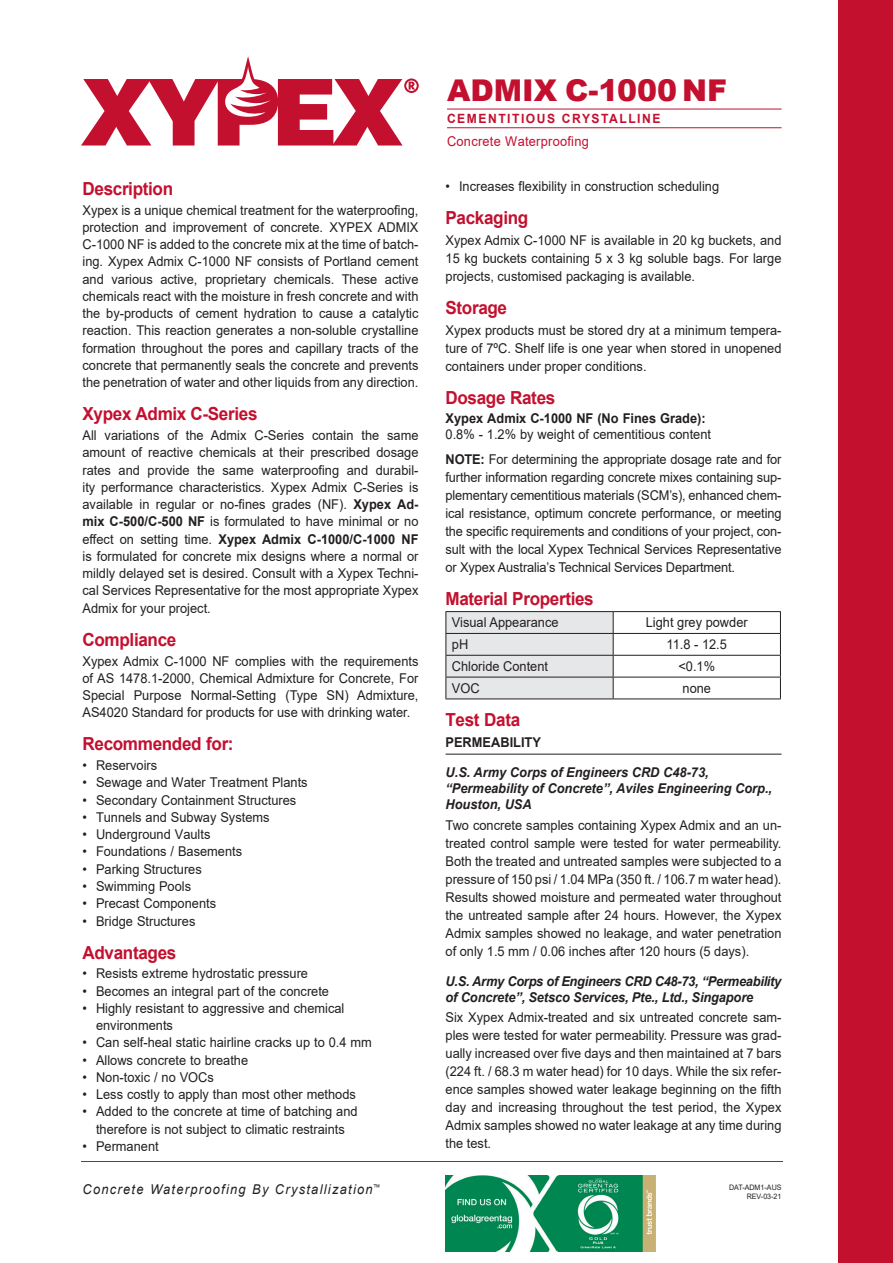
<style>
.page{position:relative;width:893px;height:1263px;background:#fff}
.page>*{position:absolute;margin:0;border:0;box-sizing:border-box;transform-origin:0 0}
.t1{font:900 30px "Arial";color:#c3102f}
._1_header{font:700 18px "Arial";letter-spacing:-.02em;color:#c3102f;scale:.95 1}
._3_body_text{font:13.5px/18px "Arial";color:#231f20;text-align:justify;scale:.95 1}
._5_bullet_text{font:13.5px/17.2px "Arial";color:#231f20;scale:.95 1}
._4_bold_italics{font:italic 700 13.5px/16.2px "Arial";color:#231f20;scale:.95 1}
._2_subhead_bold{font:13.5px "Arial";color:#231f20;scale:.95 1}
.t2{font:italic 13.5px "Arial";letter-spacing:.1em;color:#231f20;scale:.95 1}
.t3{font:13.5px "Arial";letter-spacing:.02em;color:#c3102f;scale:.95 1}
._2_subhead_bold-2{font:700 13.5px "Arial";color:#231f20;scale:.95 1}
.t4{font:700 12.75px "Arial";letter-spacing:.125em;color:#c3102f;scale:.95 1}
.t5{font:7.5px "Arial";color:#231f20;scale:.95 1}
.s1{font-weight:700}
</style>
<div class="page">
<div style="left:839px;top:0;width:54px;height:1263px;background:#c3102f"></div>
<hr style="left:446px;top:754px;width:336px;height:1px;background:#231f20">
<hr style="left:446px;top:611px;width:167px;height:1px;background:#231f20">
<hr style="left:613px;top:611px;width:168px;height:1px;background:#231f20">
<hr style="left:613px;top:633px;width:168px;height:1px;background:#231f20">
<hr style="left:613px;top:655px;width:168px;height:1px;background:#231f20">
<hr style="left:613px;top:677px;width:168px;height:1px;background:#231f20">
<svg style="left:446px;top:612px;width:168px;height:86px;background:#dddee0"></svg>
<svg style="left:780px;top:612px;width:1px;height:86px"></svg>
<hr style="left:446px;top:698px;width:167px;height:1px;background:#231f20">
<hr style="left:613px;top:698px;width:168px;height:1px;background:#231f20">
<hr style="left:447px;top:109px;width:335px;height:1px;background:#c3102f">
<hr style="left:447px;top:127px;width:335px;height:1px;background:#c3102f">
<hr style="left:81px;top:1161px;width:702px;height:1px;background:#c3102f">
<svg style="left:81px;top:56px;width:338px;height:90px"></svg>
<img style="left:446px;top:1176px;width:209px;height:76px">
<p class="_1_header" style="left:82px;top:176px;width:97px">Description</p>
<p class="_3_body_text" style="left:82px;top:201px;width:355px;line-height:17.2px">Xypex is a unique chemical treatment for the waterproofing, protection and improvement of concrete. XYPEX ADMIX C-1000 NF is added to the concrete mix at the time of batch&shy;ing. Xypex Admix C-1000 NF consists of Portland cement and various active, proprietary chemicals. These active chemicals react with the moisture in fresh concrete and with the by-products of cement hydration to cause a catalytic reaction. This reaction generates a non-soluble crystalline formation throughout the pores and capillary tracts of the concrete that permanently seals the concrete and prevents the penetration of water and other liquids from any direction.</p>
<p class="_1_header" style="left:82px;top:401px;width:186px">Xypex Admix C-Series</p>
<p class="_3_body_text" style="left:82px;top:427px;width:355px;line-height:17.2px">All variations of the Admix C-Series contain the same amount of reactive chemicals at their prescribed dosage rates and provide the same waterproofing and durabil&shy;ity performance characteristics. Xypex Admix C-Series is available in regular or no-fines grades (NF). <span class="s1">Xypex Ad&shy;mix C-500/C-500 NF</span> is formulated to have minimal or no effect on setting time. <span class="s1">Xypex Admix C-1000/C-1000 NF </span>is formulated for concrete mix designs where a normal or mildly delayed set is desired. Consult with a Xypex Techni&shy;cal Services Representative for the most appropriate Xypex Admix for your project.</p>
<p class="_1_header" style="left:82px;top:626px;width:100px">Compliance</p>
<p class="_3_body_text" style="left:82px;top:652px;width:355px;line-height:17.2px">Xypex Admix C-1000 NF complies with the requirements of AS 1478.1-2000, Chemical Admixture for Concrete, For Special Purpose Normal-Setting (Type SN) Admixture, AS4020 Standard for products for use with drinking water.</p>
<p class="_1_header" style="left:82px;top:731px;width:161px">Recommended for:</p>
<p class="_5_bullet_text" style="left:82px;top:757px;width:80px">• Reservoirs</p>
<p class="_5_bullet_text" style="left:82px;top:774px;width:239px">• Sewage and Water Treatment Plants</p>
<p class="_5_bullet_text" style="left:82px;top:791px;width:227px">• Secondary Containment Structures</p>
<p class="_5_bullet_text" style="left:82px;top:808px;width:198px">• Tunnels and Subway Systems</p>
<p class="_5_bullet_text" style="left:82px;top:826px;width:136px">• Underground Vaults</p>
<p class="_5_bullet_text" style="left:82px;top:843px;width:170px">• Foundations / Basements</p>
<p class="_5_bullet_text" style="left:82px;top:860px;width:127px">• Parking Structures</p>
<p class="_5_bullet_text" style="left:82px;top:877px;width:116px">• Swimming Pools</p>
<p class="_5_bullet_text" style="left:82px;top:895px;width:142px">• Precast Components</p>
<p class="_5_bullet_text" style="left:82px;top:912px;width:120px">• Bridge Structures</p>
<p class="_1_header" style="left:82px;top:939px;width:100px">Advantages</p>
<p class="_5_bullet_text" style="left:82px;top:965px;width:239px">• Resists extreme hydrostatic pressure</p>
<p class="_5_bullet_text" style="left:82px;top:982px;width:261px">• Becomes an integral part of the concrete</p>
<p class="_5_bullet_text" style="left:96px;top:999px;width:263px;text-indent:-14px">• Highly resistant to aggressive and chemical environments</p>
<p class="_5_bullet_text" style="left:82px;top:1034px;width:306px">• Can self-heal static hairline cracks up to 0.4 mm</p>
<p class="_5_bullet_text" style="left:82px;top:1051px;width:176px">• Allows concrete to breathe</p>
<p class="_5_bullet_text" style="left:82px;top:1068px;width:140px">• Non-toxic / no VOCs</p>
<p class="_5_bullet_text" style="left:82px;top:1086px;width:289px">• Less costly to apply than most other methods</p>
<p class="_5_bullet_text" style="left:82px;top:1103px;width:291px;text-align:center">• Added to the concrete at time of batching and therefore is not subject to climatic restraints</p>
<p class="_5_bullet_text" style="left:82px;top:1137px;width:82px">• Permanent</p>
<p class="t1" style="left:447px;top:68px;width:282px">ADMIX C-1000 NF</p>
<p class="t4" style="left:447px;top:110px;width:226px">CEMENTITIOUS CRYSTALLINE</p>
<p class="t3" style="left:447px;top:132px;width:151px">Concrete Waterproofing</p>
<p class="_5_bullet_text" style="left:446px;top:178px;width:290px">• Increases flexibility in construction scheduling</p>
<p class="_1_header" style="left:446px;top:205px;width:89px">Packaging</p>
<p class="_3_body_text" style="left:446px;top:231px;width:355px">Xypex Admix C-1000 NF is available in 20 kg buckets, and 15 kg buckets containing 5 x 3 kg soluble bags. For large projects, customised packaging is available.</p>
<p class="_1_header" style="left:446px;top:295px;width:66px">Storage</p>
<p class="_3_body_text" style="left:446px;top:321px;width:355px">Xypex products must be stored dry at a minimum tempera&shy;ture of 7ºC. Shelf life is one year when stored in unopened containers under proper conditions.</p>
<p class="_1_header" style="left:446px;top:385px;width:117px">Dosage Rates</p>
<p class="_5_bullet_text" style="left:446px;top:410px;width:281px;line-height:16.5px"><span class="s1">Xypex Admix C-1000 NF (No Fines Grade):<br></span>0.8% - 1.2% by weight of cementitious content</p>
<p class="_3_body_text" style="left:446px;top:450px;width:355px"><span class="s1">NOTE:</span> For determining the appropriate dosage rate and for further information regarding concrete mixes containing sup&shy;plementary cementitious materials (SCM’s), enhanced chem&shy;ical resistance, optimum concrete performance, or meeting the specific requirements and conditions of your project, con&shy;sult with the local Xypex Technical Services Representative or Xypex Australia’s Technical Services Department.</p>
<p class="_1_header" style="left:446px;top:586px;width:158px">Material Properties</p>
<p class="_2_subhead_bold" style="left:452px;top:613px;width:114px">Visual Appearance</p>
<p class="_2_subhead_bold" style="left:646px;top:613px;width:109px">Light grey powder</p>
<p class="_2_subhead_bold" style="left:452px;top:635px;width:19px">pH</p>
<p class="_2_subhead_bold" style="left:667px;top:635px;width:65px">11.8 - 12.5</p>
<p class="_2_subhead_bold" style="left:452px;top:657px;width:103px">Chloride Content</p>
<p class="_2_subhead_bold" style="left:678px;top:657px;width:40px">&lt;0.1%</p>
<p class="_2_subhead_bold" style="left:452px;top:679px;width:31px">VOC</p>
<p class="_2_subhead_bold" style="left:682px;top:679px;width:32px">none</p>
<p class="_1_header" style="left:446px;top:707px;width:80px">Test Data</p>
<p class="_2_subhead_bold-2" style="left:446px;top:733px;width:102px">PERMEABILITY</p>
<p class="_4_bold_italics" style="left:446px;top:764px;width:345px">U.S. Army Corps of Engineers CRD C48-73, “Permeability of Concrete”, Aviles Engineering Corp.,<br>Houston, USA</p>
<p class="_3_body_text" style="left:446px;top:816px;width:355px">Two concrete samples containing Xypex Admix and an un&shy;treated control sample were tested for water permeability.<br>Both the treated and untreated samples were subjected to a pressure of 150 psi / 1.04 MPa (350 ft. / 106.7 m water head).<br>Results showed moisture and permeated water throughout the untreated sample after 24 hours. However, the Xypex Admix samples showed no leakage, and water penetration of only 1.5 mm / 0.06 inches after 120 hours (5 days).</p>
<p class="_4_bold_italics" style="left:446px;top:973px;width:355px">U.S. Army Corps of Engineers CRD C48-73, “Permeability of Concrete”, Setsco Services, Pte., Ltd., Singapore</p>
<p class="_3_body_text" style="left:446px;top:1008px;width:355px">Six Xypex Admix-treated and six untreated concrete sam&shy;ples were tested for water permeability. Pressure was grad&shy;ually increased over five days and then maintained at 7 bars (224 ft. / 68.3 m water head) for 10 days. While the six refer&shy;ence samples showed water leakage beginning on the fifth day and increasing throughout the test period, the Xypex Admix samples showed no water leakage at any time during the test.</p>
<p class="t2" style="left:82px;top:1180px;width:315px">Concrete Waterproofing By Crystallization<sup>™</sup></p>
<p class="t5" style="left:729px;top:1182px;width:57px">DAT-ADM1-AUS</p>
<p class="t5" style="left:747px;top:1191px;width:38px">REV-03-21</p>
</div>
